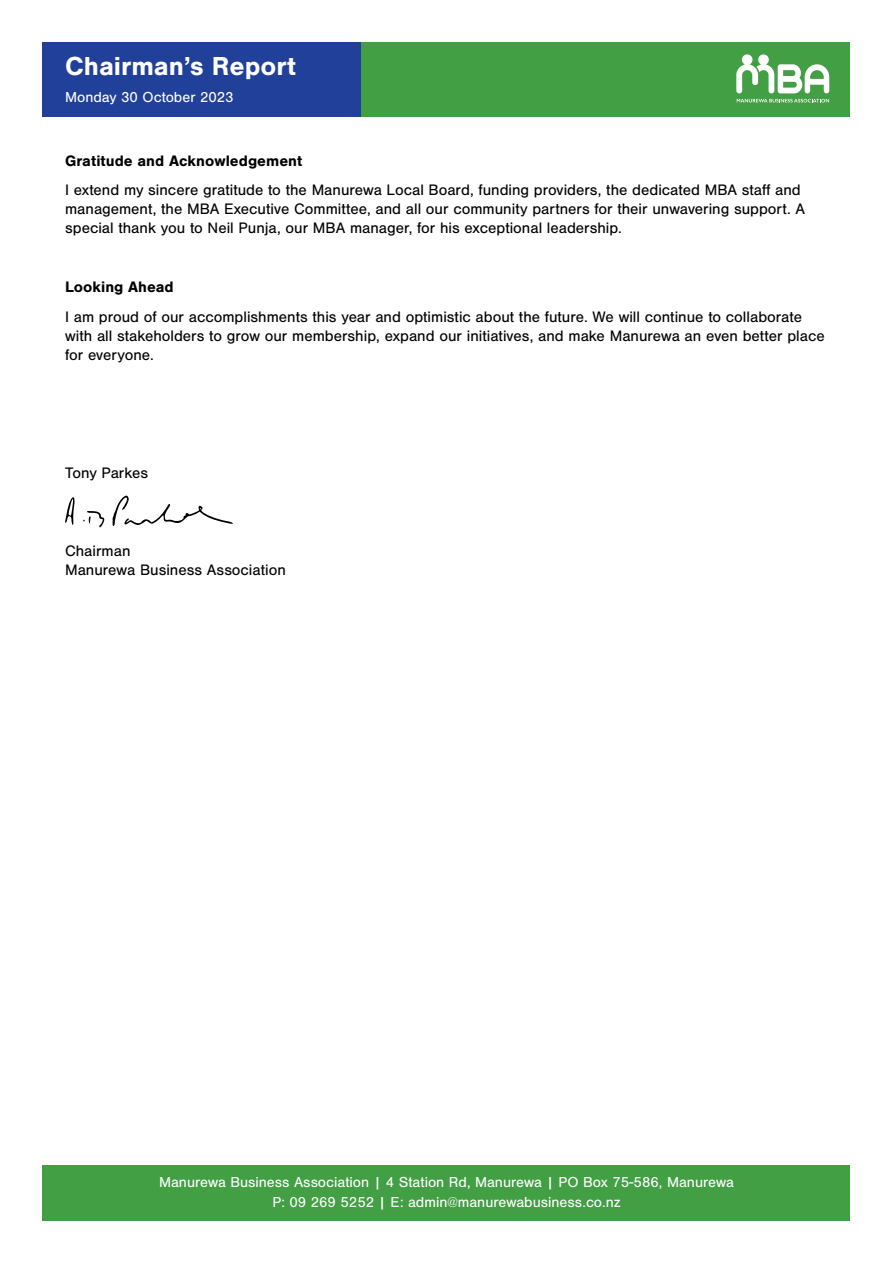
<style>
.page{position:relative;width:893px;height:1263px;background:#fff}
.page>*{position:absolute;margin:0;border:0;box-sizing:border-box;transform-origin:0 0}
.t1{font:700 27px "Nimbus San";color:#fff}
.t2{font:15.75px/18.9px "Nimbus San";color:#000}
.t3{font:700 15.75px "Nimbus San";color:#000}
.t4{font:15px/20.1px "Nimbus San";color:#fff;text-align:center}
</style>
<div class="page">
<div style="left:43px;top:1165px;width:807px;height:55px;background:#429f44"></div>
<div style="left:43px;top:43px;width:807px;height:74px;background:#429f44"></div>
<div style="left:43px;top:43px;width:318px;height:74px;background:#21409a"></div>
<svg style="left:736px;top:54px;width:93px;height:48px"></svg>
<svg style="left:65px;top:495px;width:168px;height:32px"></svg>
<h1 class="t1" style="left:65px;top:51px;width:233px">Chairman’s Report</h1>
<p class="t4" style="left:65px;top:87px;width:170px">Monday 30 October 2023</p>
<p class="t3" style="left:65px;top:152px;width:239px">Gratitude and Acknowledgement</p>
<p class="t2" style="left:65px;top:181px;width:742px">I extend my sincere gratitude to the Manurewa Local Board, funding providers, the dedicated MBA staff and management, the MBA Executive Committee, and all our community partners for their unwavering support. A special thank you to Neil Punja, our MBA manager, for his exceptional leadership.</p>
<p class="t3" style="left:65px;top:278px;width:110px">Looking Ahead</p>
<p class="t2" style="left:65px;top:307px;width:761px">I am proud of our accomplishments this year and optimistic about the future. We will continue to collaborate with all stakeholders to grow our membership, expand our initiatives, and make Manurewa an even better place for everyone.</p>
<p class="t2" style="left:65px;top:463px;width:85px">Tony Parkes</p>
<p class="t2" style="left:65px;top:541px;width:222px">Chairman<br>Manurewa Business Association</p>
<p class="t4" style="left:159px;top:1172px;width:576px">Manurewa Business Association | 4 Station Rd, Manurewa | PO Box 75-586, Manurewa<br>P: 09 269 5252 | E: admin@manurewabusiness.co.nz</p>
</div>
